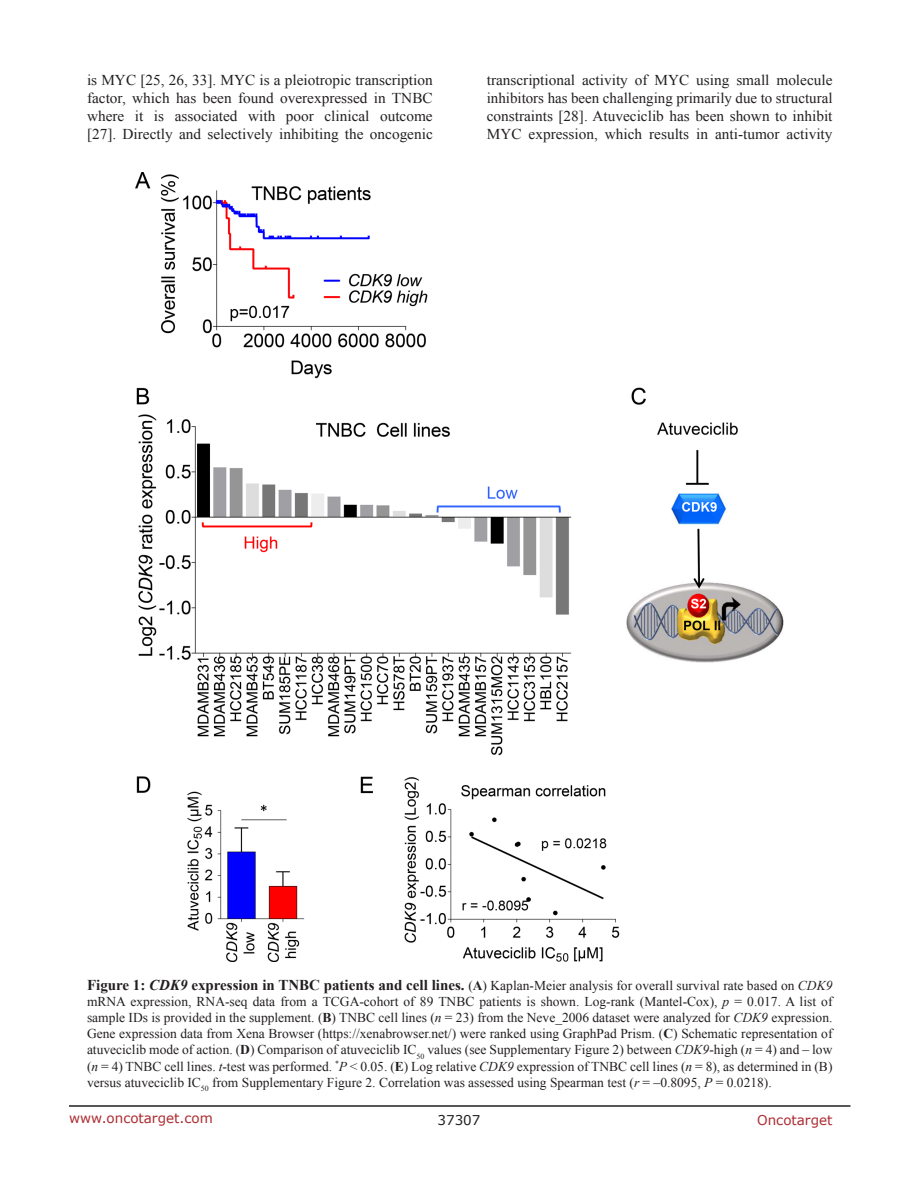
<style>
.page{position:relative;width:918px;height:1188px;background:#fff}
.page>*{position:absolute;margin:0;border:0;box-sizing:border-box;transform-origin:0 0}
.BodyText{font:15px/18px "Times New Roman";color:#231f20;text-align:justify}
.FigureText{font:13.5px/16.2px "Times New Roman";color:#231f20;text-align:justify}
.t1{font:13.5px "Verdana";color:#ac2b31}
.t2{font:13.5px "Verdana";color:#231f20}
.s1{font-weight:700;font-size:15px}
.s2{font-weight:700;font-style:italic;font-size:15px}
.s3{font-weight:700}
.s4{font-style:italic}
</style>
<div class="page">
<hr style="left:69px;top:1105px;width:781px;height:2px;background:#231f20">
<img style="left:136px;top:172px;width:648px;height:790px">
<p class="BodyText" style="left:87px;top:71px;width:347px">is MYC [25, 26, 33]. MYC is a pleiotropic transcription factor, which has been found overexpressed in TNBC where it is associated with poor clinical outcome [27]. Directly and selectively inhibiting the oncogenic</p>
<p class="BodyText" style="left:487px;top:71px;width:347px">transcriptional activity of MYC using small molecule inhibitors has been challenging primarily due to structural constraints [28]. Atuveciclib has been shown to inhibit MYC expression, which results in anti-tumor activity</p>
<p class="FigureText" style="left:87px;top:977px;width:747px"><span class="s1">Figure 1:</span> <span class="s2">CDK9</span> <span class="s1">expression in TNBC patients and cell lines.</span> (<span class="s3">A</span>) Kaplan-Meier analysis for overall survival rate based on <span class="s4">CDK9 </span>mRNA expression, RNA-seq data from a TCGA-cohort of 89 TNBC patients is shown. Log-rank (Mantel-Cox), <span class="s4">p</span> = 0.017. A list of sample IDs is provided in the supplement. (<span class="s3">B</span>) TNBC cell lines (<span class="s4">n</span> = 23) from the Neve_2006 dataset were analyzed for <span class="s4">CDK9</span> expression.<br>Gene expression data from Xena Browser (https://xenabrowser.net/) were ranked using GraphPad Prism. (<span class="s3">C</span>) Schematic representation of atuveciclib mode of action. (<span class="s3">D</span>) Comparison of atuveciclib IC<sub>50</sub> values (see Supplementary Figure 2) between <span class="s4">CDK9</span>-high (<span class="s4">n</span> = 4) and – low (<span class="s4">n</span> = 4) TNBC cell lines. <span class="s4">t</span>-test was performed. <sup>*</sup><span class="s4">P</span> &lt; 0.05. (<span class="s3">E</span>) Log relative <span class="s4">CDK9</span> expression of TNBC cell lines (<span class="s4">n</span> = 8), as determined in (B) versus atuveciclib IC<sub>50</sub> from Supplementary Figure 2. Correlation was assessed using Spearman test (<span class="s4">r</span> = –0.8095, <span class="s4">P</span> = 0.0218).</p>
<p class="t1" style="left:69px;top:1109px;width:145px">www.oncotarget.com</p>
<p class="t2" style="left:438px;top:1111px;width:44px">37307</p>
<p class="t1" style="left:757px;top:1111px;width:77px">Oncotarget</p>
</div>
